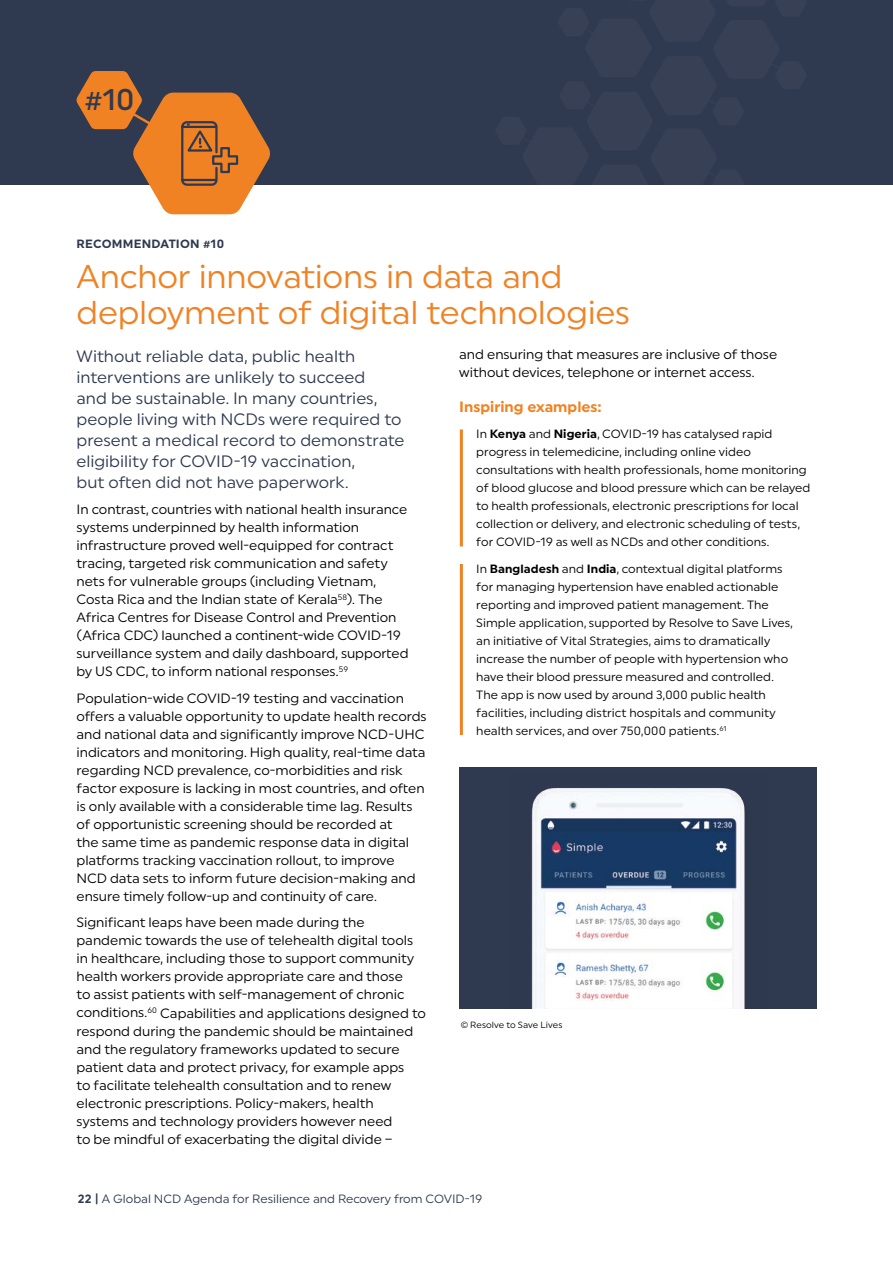
<style>
.page{position:relative;width:893px;height:1263px;background:#fff}
.page>*{position:absolute;margin:0;border:0;box-sizing:border-box;transform-origin:0 0}
.t1{font:33px/36px "Uniform";letter-spacing:-.01em;color:#f08223}
.t2{font:500 30px "Uniform";color:#2f394f}
.t3{font:16.5px/21px "Uniform";letter-spacing:-.005em;color:#2f394f}
.t4{font:700 15px "Uniform";color:#f08223}
.t5{font:13.5px/18px "Uniform";letter-spacing:-.005em;color:#000}
.t6{font:12px/18px "Uniform";color:#000}
.t7{font:12px "Uniform";color:#2f394f}
.t8{font:700 12px "Uniform";letter-spacing:.02em;color:#2f394f}
.t9{font:9px "Uniform";letter-spacing:.01em;color:#000}
.s1{font-weight:700}
</style>
<div class="page">
<div style="left:0;top:0;width:893px;height:185px;background:#2f394f"></div>
<svg style="left:76px;top:71px;width:194px;height:143px"></svg>
<hr style="left:460px;top:429px;width:3px;height:117px;background:#f08223">
<hr style="left:460px;top:564px;width:3px;height:171px;background:#f08223">
<div style="left:459px;top:767px;width:357px;height:242px;background:#2f394f"></div>
<img style="left:531px;top:788px;width:214px;height:221px">
<h2 class="t2" style="left:85px;top:81px;width:51px">#10</h2>
<p class="t8" style="left:77px;top:236px;width:149px">RECOMMENDATION #10</p>
<h1 class="t1" style="left:77px;top:258px;width:555px">Anchor innovations in data and deployment of digital technologies</h1>
<p class="t3" style="left:77px;top:345px;width:330px">Without reliable data, public health interventions are unlikely to succeed<br>and be sustainable. In many countries, people living with NCDs were required to present a medical record to demonstrate eligibility for COVID-19 vaccination,<br>but often did not have paperwork.</p>
<p class="t5" style="left:77px;top:500px;width:334px">In contrast, countries with national health insurance systems underpinned by health information infrastructure proved well-equipped for contract tracing, targeted risk communication and safety nets for vulnerable groups (including Vietnam, Costa Rica and the Indian state of Kerala<sup>58</sup>). The Africa Centres for Disease Control and Prevention (Africa CDC) launched a continent-wide COVID-19 surveillance system and daily dashboard, supported by US CDC, to inform national responses.<sup>59</sup></p>
<p class="t5" style="left:77px;top:689px;width:352px">Population-wide COVID-19 testing and vaccination offers a valuable opportunity to update health records and national data and significantly improve NCD-UHC indicators and monitoring. High quality, real-time data regarding NCD prevalence, co-morbidities and risk factor exposure is lacking in most countries, and often is only available with a considerable time lag. Results of opportunistic screening should be recorded at<br>the same time as pandemic response data in digital platforms tracking vaccination rollout, to improve NCD data sets to inform future decision-making and ensure timely follow-up and continuity of care.</p>
<p class="t5" style="left:77px;top:913px;width:351px">Significant leaps have been made during the pandemic towards the use of telehealth digital tools in healthcare, including those to support community health workers provide appropriate care and those<br>to assist patients with self-management of chronic conditions.<sup>60</sup> Capabilities and applications designed to respond during the pandemic should be maintained and the regulatory frameworks updated to secure patient data and protect privacy, for example apps<br>to facilitate telehealth consultation and to renew electronic prescriptions. Policy-makers, health systems and technology providers however need<br>to be mindful of exacerbating the digital divide –</p>
<p class="t5" style="left:459px;top:345px;width:319px">and ensuring that measures are inclusive of those without devices, telephone or internet access.</p>
<p class="t4" style="left:459px;top:398px;width:144px">Inspiring examples:</p>
<p class="t6" style="left:476px;top:425px;width:336px">In <span class="s1">Kenya</span> and <span class="s1">Nigeria</span>, COVID-19 has catalysed rapid progress in telemedicine, including online video consultations with health professionals, home monitoring of blood glucose and blood pressure which can be relayed to health professionals, electronic prescriptions for local collection or delivery, and electronic scheduling of tests, for COVID-19 as well as NCDs and other conditions.</p>
<p class="t6" style="left:476px;top:559px;width:318px">In <span class="s1">Bangladesh</span> and <span class="s1">India</span>, contextual digital platforms for managing hypertension have enabled actionable reporting and improved patient management. The Simple application, supported by Resolve to Save Lives, an initiative of Vital Strategies, aims to dramatically increase the number of people with hypertension who have their blood pressure measured and controlled.<br>The app is now used by around 3,000 public health facilities, including district hospitals and community health services, and over 750,000 patients.<sup>61</sup></p>
<p class="t9" style="left:461px;top:1019px;width:103px">© Resolve to Save Lives</p>
<p class="t7" style="left:78px;top:1191px;width:406px"><span class="s1">22 |</span> A Global NCD Agenda for Resilience and Recovery from COVID-19</p>
</div>
